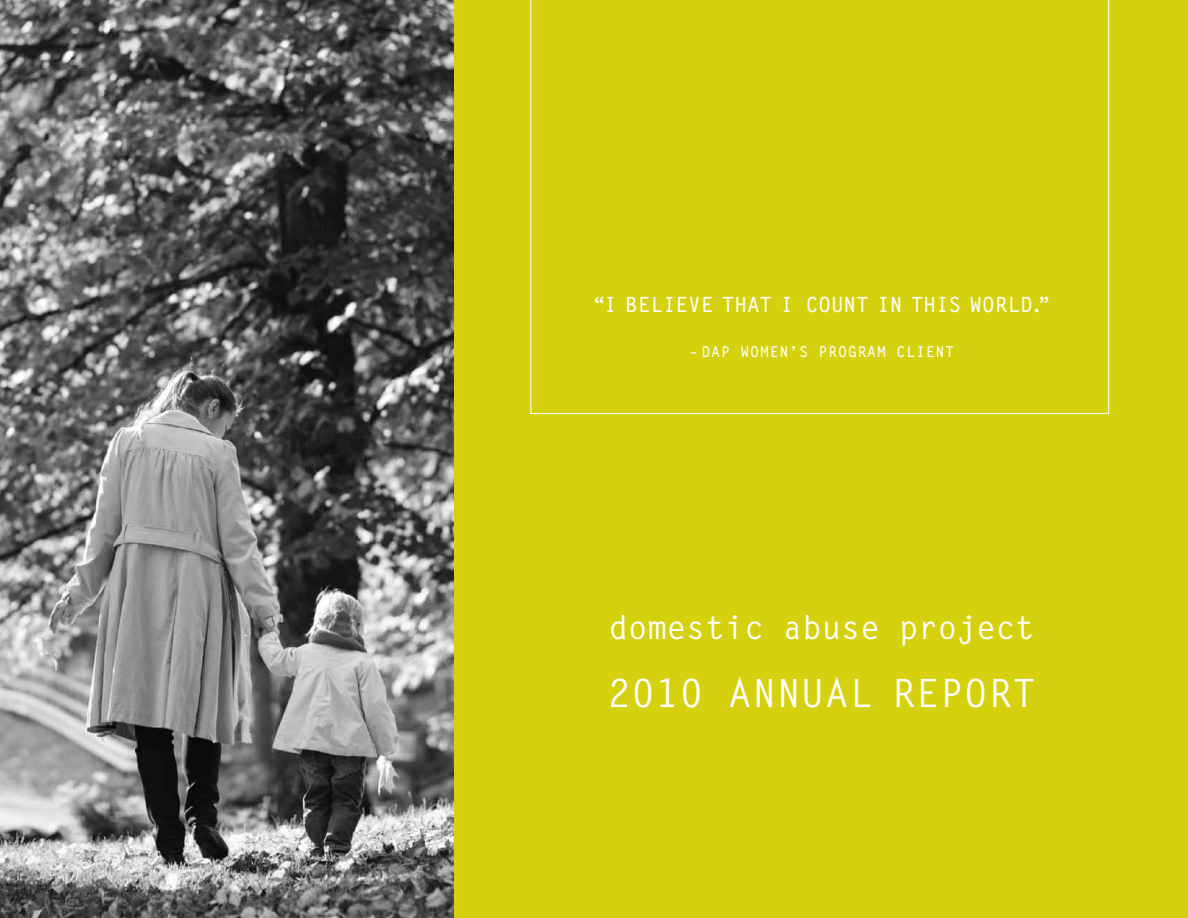
<style>
.page{position:relative;width:1188px;height:918px;background:#fff}
.page>*{position:absolute;margin:0;border:0;box-sizing:border-box;transform-origin:0 0}
.t1{font:700 39px "Letter Gothic Std";letter-spacing:.02em;color:#fff}
.t2{font:700 32.25px "Letter Gothic Std";color:#fff}
.t3{font:700 21px "Letter Gothic";color:#fff}
.t4{font:700 15px "Letter Gothic";letter-spacing:.05em;color:#fff}
</style>
<div class="page">
<div style="left:2px;top:0;width:1186px;height:918px;background:#d5d10e"></div>
<img style="left:0;top:0;width:454px;height:918px">
<svg style="left:530px;top:0;width:579px;height:414px"></svg>
<p class="t3" style="left:593px;top:292px;width:459px">“I BELIEVE THAT I COUNT IN THIS WORLD.”</p>
<p class="t4" style="left:689px;top:343px;width:267px">– DAP WOMEN’S PROGRAM CLIENT</p>
<h2 class="t2" style="left:609px;top:608px;width:427px">domestic abuse project</h2>
<h1 class="t1" style="left:607px;top:669px;width:430px">2010 ANNUAL REPORT</h1>
</div>
